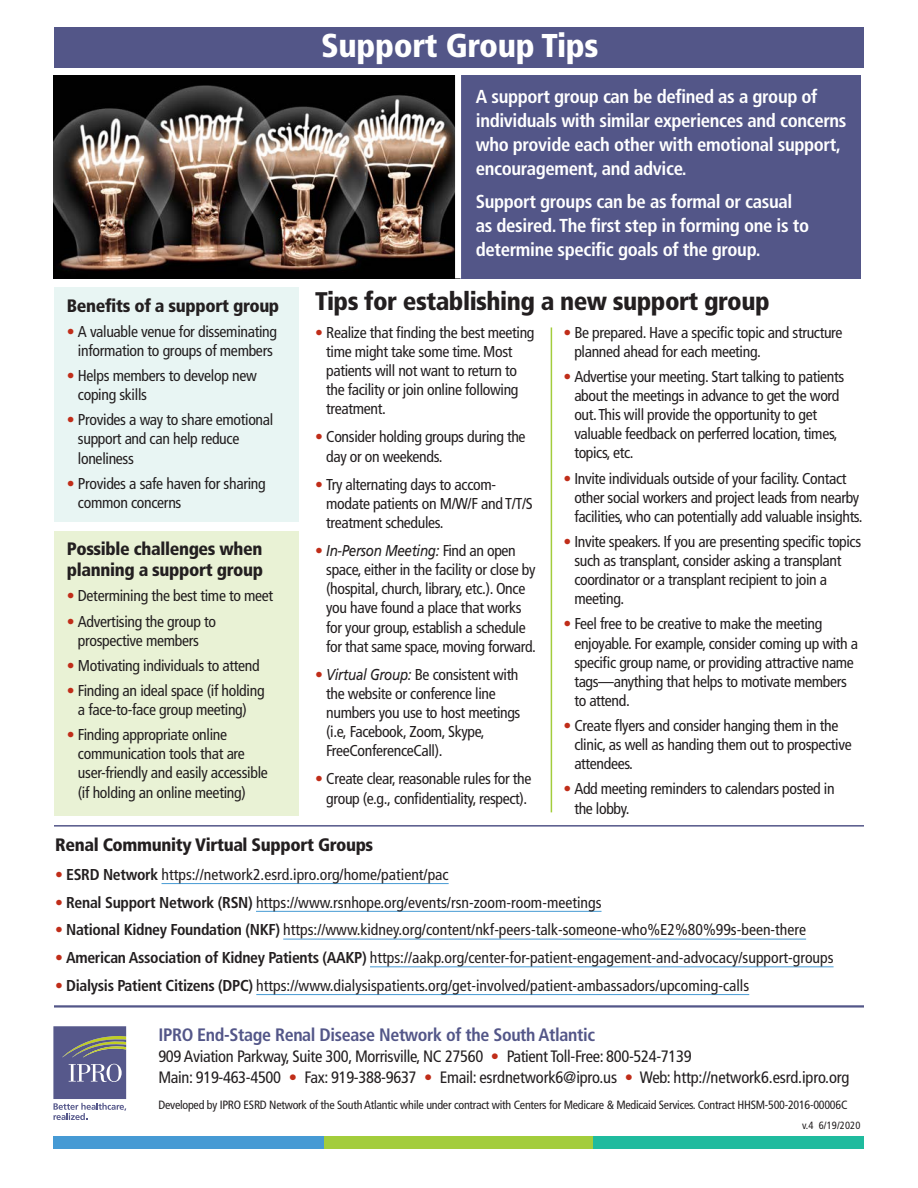
<style>
.page{position:relative;width:918px;height:1188px;background:#fff}
.page>*{position:absolute;margin:0;border:0;box-sizing:border-box;transform-origin:0 0}
.t1{font:900 condensed 33px "Frutiger LT Std";letter-spacing:-.01em;color:#fff}
.t2{font:900 condensed 25.5px "Frutiger LT Std";letter-spacing:-.02em;color:#231f20}
.t3{font:700 condensed 18.75px/24px "Frutiger LT Std";letter-spacing:-.02em;color:#fff}
.t4{font:900 condensed 18px/21px "Frutiger LT Std";letter-spacing:-.02em;color:#231f20}
.t5{font:700 condensed 18px "Frutiger LT Std";letter-spacing:-.02em;color:#535688}
.t6{font:condensed 16.5px/21px "Frutiger LT Std";letter-spacing:-.02em;color:#231f20}
.t7{font:condensed 15.75px/19px "Frutiger LT Std";letter-spacing:-.02em;color:#231f20}
.t8{font:condensed 15.75px "Frutiger LT Std";color:#231f20}
.t9{font:condensed 12px "Frutiger LT Std";letter-spacing:-.02em;color:#231f20}
.t10{font:condensed 10.5px "Frutiger LT Std";letter-spacing:.01em;color:#231f20}
.s1{color:#c02d19}
.s2{font-style:italic;font-stretch:normal}
.s3{font-weight:700}
</style>
<div class="page">
<div style="left:54px;top:27px;width:809px;height:41px;background:#535688"></div>
<div style="left:455px;top:75px;width:406px;height:203px;background:#535688"></div>
<div style="left:54px;top:288px;width:245px;height:234px;background:#e8f5f3"></div>
<div style="left:54px;top:531px;width:245px;height:284px;background:#e9f2d5"></div>
<hr style="left:551px;top:327px;width:1px;height:485px;background:#a3cd3c">
<img style="left:54px;top:75px;width:401px;height:203px">
<hr style="left:54px;top:1005px;width:810px;height:3px;background:#535688">
<hr style="left:54px;top:825px;width:810px;height:2px;background:#535688">
<svg style="left:53px;top:1026px;width:73px;height:94px"></svg>
<div style="left:53px;top:1136px;width:271px;height:13px;background:#469ad4"></div>
<div style="left:325px;top:1136px;width:270px;height:13px;background:#a3cd3c"></div>
<div style="left:593px;top:1136px;width:271px;height:13px;background:#1fbb9e"></div>
<hr style="left:162px;top:883px;width:287px;height:1px;background:#469ad4">
<hr style="left:256px;top:911px;width:346px;height:1px;background:#469ad4">
<hr style="left:283px;top:939px;width:523px;height:1px;background:#469ad4">
<hr style="left:370px;top:966px;width:464px;height:1px;background:#469ad4">
<hr style="left:256px;top:994px;width:493px;height:1px;background:#469ad4">
<div style="left:455px;top:74px;width:6px;height:204px;background:#fff"></div>
<h1 class="t1" style="left:321px;top:26px;width:279px">Support Group Tips</h1>
<p class="t3" style="left:476px;top:84px;width:372px">A support group can be defined as a group of individuals with similar experiences and concerns who provide each other with emotional support, encouragement, and advice.</p>
<p class="t3" style="left:476px;top:189px;width:335px">Support groups can be as formal or casual as desired. The first step in forming one is to determine specific goals of the group.</p>
<h2 class="t2" style="left:315px;top:286px;width:456px">Tips for establishing a new support group</h2>
<p class="t7" style="left:326px;top:323px;width:210px;text-indent:-11px"><span class="s1">•</span> Realize that finding the best meeting time might take some time. Most patients will not want to return to the facility or join online following treatment.</p>
<p class="t7" style="left:326px;top:428px;width:201px;text-indent:-11px"><span class="s1">•</span> Consider holding groups during the day or on weekends.</p>
<p class="t7" style="left:326px;top:475px;width:208px;text-indent:-11px"><span class="s1">•</span> Try alternating days to accom&shy;modate patients on M/W/F and T/T/S treatment schedules.</p>
<p class="t7" style="left:326px;top:541px;width:211px;text-indent:-11px"><span class="s1">•</span> <span class="s2">In-Person Meeting:</span> Find an open space, either in the facility or close by (hospital, church, library, etc.). Once you have found a place that works for your group, establish a schedule for that same space, moving forward.</p>
<p class="t7" style="left:326px;top:665px;width:196px;text-indent:-11px"><span class="s1">•</span> <span class="s2">Virtual Group:</span> Be consistent with the website or conference line numbers you use to host meetings (i.e, Facebook, Zoom, Skype,<br>FreeConferenceCall).</p>
<p class="t7" style="left:315px;top:770px;width:218px;text-align:center"><span class="s1">•</span> Create clear, reasonable rules for the group (e.g., confidentiality, respect).</p>
<p class="t4" style="left:67px;top:295px;width:214px">Benefits of a support group</p>
<p class="t7" style="left:67px;top:322px;width:212px;text-align:center"><span class="s1">•</span> A valuable venue for disseminating information to groups of members</p>
<p class="t7" style="left:78px;top:366px;width:180px;text-indent:-11px"><span class="s1">•</span> Helps members to develop new coping skills</p>
<p class="t7" style="left:78px;top:410px;width:197px;text-indent:-11px"><span class="s1">•</span> Provides a way to share emotional support and can help reduce loneliness</p>
<p class="t7" style="left:78px;top:474px;width:189px;text-indent:-11px"><span class="s1">•</span> Provides a safe haven for sharing common concerns</p>
<p class="t7" style="left:574px;top:323px;width:270px;text-indent:-11px"><span class="s1">•</span> Be prepared. Have a specific topic and structure planned ahead for each meeting.</p>
<p class="t7" style="left:574px;top:367px;width:271px;text-indent:-11px"><span class="s1">•</span> Advertise your meeting. Start talking to patients about the meetings in advance to get the word out. This will provide the opportunity to get valuable feedback on perferred location, times, topics, etc.</p>
<p class="t7" style="left:574px;top:469px;width:290px;text-indent:-11px"><span class="s1">•</span> Invite individuals outside of your facility. Contact other social workers and project leads from nearby facilities, who can potentially add valuable insights.</p>
<p class="t7" style="left:574px;top:532px;width:288px;text-indent:-11px"><span class="s1">•</span> Invite speakers. If you are presenting specific topics such as transplant, consider asking a transplant coordinator or a transplant recipient to join a meeting.</p>
<p class="t7" style="left:574px;top:615px;width:285px;text-indent:-11px"><span class="s1">•</span> Feel free to be creative to make the meeting enjoyable. For example, consider coming up with a specific group name, or providing attractive name tags—anything that helps to motivate members to attend.</p>
<p class="t7" style="left:574px;top:716px;width:279px;text-indent:-11px"><span class="s1">•</span> Create flyers and consider hanging them in the clinic, as well as handing them out to prospective attendees.</p>
<p class="t7" style="left:574px;top:780px;width:262px;text-indent:-11px"><span class="s1">•</span> Add meeting reminders to calendars posted in the lobby.</p>
<p class="t4" style="left:67px;top:539px;width:198px">Possible challenges when planning a support group</p>
<p class="t7" style="left:67px;top:587px;width:208px"><span class="s1">•</span> Determining the best time to meet</p>
<p class="t7" style="left:67px;top:612px;width:151px;text-align:center"><span class="s1">•</span> Advertising the group to prospective members</p>
<p class="t7" style="left:67px;top:656px;width:194px"><span class="s1">•</span> Motivating individuals to attend</p>
<p class="t7" style="left:67px;top:681px;width:199px;text-align:center"><span class="s1">•</span> Finding an ideal space (if holding a face-to-face group meeting)</p>
<p class="t7" style="left:78px;top:725px;width:191px;text-indent:-11px"><span class="s1">•</span> Finding appropriate online communication tools that are user‑friendly and easily accessible (if holding an online meeting)</p>
<p class="t4" style="left:55px;top:834px;width:320px">Renal Community Virtual Support Groups</p>
<p class="t8" style="left:55px;top:865px;width:395px"><span class="s1">•</span> <span class="s3">ESRD Network</span> https://network2.esrd.ipro.org/home/patient/pac</p>
<p class="t8" style="left:55px;top:893px;width:548px"><span class="s1">•</span> <span class="s3">Renal Support Network (RSN)</span> https://www.rsnhope.org/events/rsn-zoom-room-meetings</p>
<p class="t8" style="left:55px;top:921px;width:753px"><span class="s1">•</span> <span class="s3">National Kidney Foundation (NKF)</span> https://www.kidney.org/content/nkf-peers-talk-someone-who%E2%80%99s-been-there</p>
<p class="t8" style="left:55px;top:948px;width:780px"><span class="s1">•</span> <span class="s3">American Association of Kidney Patients (AAKP)</span> https://aakp.org/center-for-patient-engagement-and-advocacy/support-groups</p>
<p class="t8" style="left:55px;top:976px;width:696px"><span class="s1">•</span> <span class="s3">Dialysis Patient Citizens (DPC)</span> https://www.dialysispatients.org/get-involved/patient-ambassadors/upcoming-calls</p>
<p class="t5" style="left:158px;top:1024px;width:438px">IPRO End-Stage Renal Disease Network of the South Atlantic</p>
<p class="t6" style="left:158px;top:1046px;width:693px">909 Aviation Parkway, Suite 300, Morrisville, NC 27560 <span class="s1">•</span> Patient Toll-Free: 800-524-7139<br>Main: 919-463-4500 <span class="s1">•</span> Fax: 919-388-9637 <span class="s1">•</span> Email: esrdnetwork6@ipro.us <span class="s1">•</span> Web: http://network6.esrd.ipro.org</p>
<p class="t9" style="left:158px;top:1098px;width:691px">Developed by IPRO ESRD Network of the South Atlantic while under contract with Centers for Medicare &amp; Medicaid Services. Contract HHSM-500-2016-00006C</p>
<p class="t10" style="left:802px;top:1119px;width:60px">v.4 6/19/2020</p>
</div>
